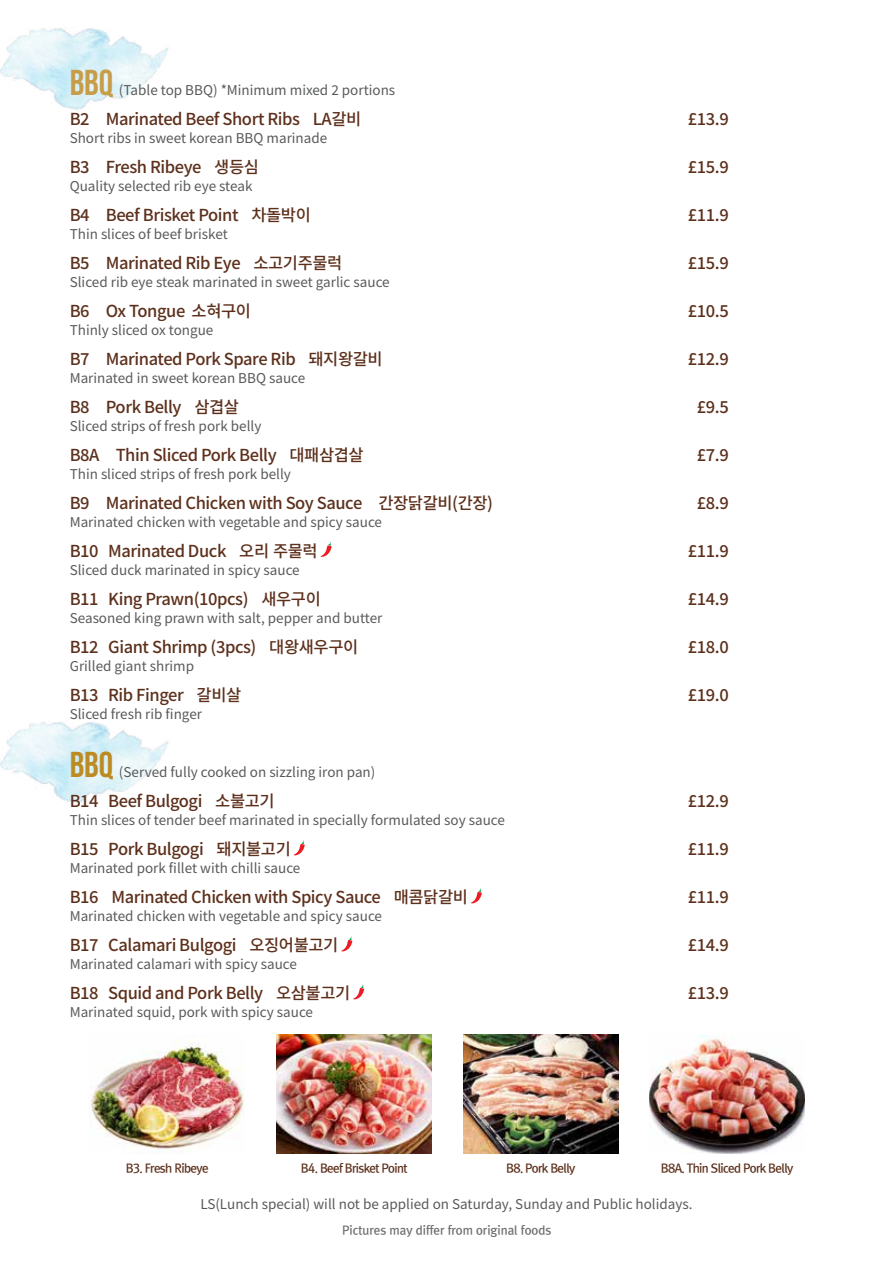
<style>
.page{position:relative;width:893px;height:1263px;background:#fff}
.page>*{position:absolute;margin:0;border:0;box-sizing:border-box;transform-origin:0 0}
.t1{font:36px "Bebas Neue";color:#c89d49}
.t2{font:36px "Bebas Neue";color:#bd8b23}
.t3{font:500 16.5px "Noto Sans CJ Kkr";letter-spacing:-.025em;color:#5d301c}
.t4{font:13.5px "Noto Sans CJ Kkr";color:#58595b}
.t5{font:12px "Rix Go B";letter-spacing:-.05em;color:#5d301c}
.t6{font:12px "Rix Go B";color:#6d6e71}
</style>
<div class="page">
<img style="left:0;top:722px;width:169px;height:81px">
<img style="left:649px;top:1035px;width:155px;height:118px">
<img style="left:463px;top:1034px;width:155px;height:119px">
<img style="left:277px;top:1034px;width:155px;height:119px">
<img style="left:91px;top:1040px;width:153px;height:112px">
<img style="left:0;top:28px;width:169px;height:82px">
<svg style="left:321px;top:542px;width:11px;height:15px"></svg>
<svg style="left:294px;top:840px;width:11px;height:15px"></svg>
<svg style="left:471px;top:888px;width:11px;height:15px"></svg>
<svg style="left:341px;top:936px;width:11px;height:15px"></svg>
<svg style="left:353px;top:984px;width:11px;height:15px"></svg>
<h1 class="t1" style="left:70px;top:62px;width:45px">BBQ</h1>
<p class="t4" style="left:119px;top:82px;width:278px">(Table top BBQ) *Minimum mixed 2 portions</p>
<p class="t3" style="left:70px;top:109px;width:293px">B2 Marinated Beef Short Ribs LA갈비</p>
<p class="t3" style="left:688px;top:109px;width:42px">£13.9</p>
<p class="t4" style="left:70px;top:130px;width:259px">Short ribs in sweet korean BBQ marinade</p>
<p class="t3" style="left:70px;top:157px;width:191px">B3 Fresh Ribeye 생등심</p>
<p class="t3" style="left:688px;top:157px;width:42px">£15.9</p>
<p class="t4" style="left:70px;top:178px;width:184px">Quality selected rib eye steak</p>
<p class="t3" style="left:70px;top:205px;width:243px">B4 Beef Brisket Point 차돌박이</p>
<p class="t3" style="left:688px;top:205px;width:42px">£11.9</p>
<p class="t4" style="left:70px;top:226px;width:160px">Thin slices of beef brisket</p>
<p class="t3" style="left:70px;top:253px;width:274px">B5 Marinated Rib Eye 소고기주물럭</p>
<p class="t3" style="left:688px;top:253px;width:42px">£15.9</p>
<p class="t4" style="left:70px;top:274px;width:321px">Sliced rib eye steak marinated in sweet garlic sauce</p>
<p class="t3" style="left:70px;top:301px;width:183px">B6 Ox Tongue 소혀구이</p>
<p class="t3" style="left:688px;top:301px;width:42px">£10.5</p>
<p class="t4" style="left:70px;top:322px;width:145px">Thinly sliced ox tongue</p>
<p class="t3" style="left:70px;top:349px;width:315px">B7 Marinated Pork Spare Rib 돼지왕갈비</p>
<p class="t3" style="left:688px;top:349px;width:42px">£12.9</p>
<p class="t4" style="left:70px;top:370px;width:237px">Marinated in sweet korean BBQ sauce</p>
<p class="t3" style="left:70px;top:397px;width:171px">B8 Pork Belly 삼겹살</p>
<p class="t3" style="left:697px;top:397px;width:33px">£9.5</p>
<p class="t4" style="left:70px;top:418px;width:193px">Sliced strips of fresh pork belly</p>
<p class="t3" style="left:70px;top:445px;width:296px">B8A Thin Sliced Pork Belly 대패삼겹살</p>
<p class="t3" style="left:697px;top:445px;width:33px">£7.9</p>
<p class="t4" style="left:70px;top:466px;width:223px">Thin sliced strips of fresh pork belly</p>
<p class="t3" style="left:70px;top:493px;width:425px">B9 Marinated Chicken with Soy Sauce 간장닭갈비(간장)</p>
<p class="t3" style="left:697px;top:493px;width:33px">£8.9</p>
<p class="t4" style="left:70px;top:514px;width:314px">Marinated chicken with vegetable and spicy sauce</p>
<p class="t3" style="left:70px;top:541px;width:249px">B10 Marinated Duck 오리 주물럭</p>
<p class="t3" style="left:688px;top:541px;width:42px">£11.9</p>
<p class="t4" style="left:70px;top:562px;width:231px">Sliced duck marinated in spicy sauce</p>
<p class="t3" style="left:70px;top:589px;width:253px">B11 King Prawn(10pcs) 새우구이</p>
<p class="t3" style="left:688px;top:589px;width:42px">£14.9</p>
<p class="t4" style="left:70px;top:610px;width:314px">Seasoned king prawn with salt, pepper and butter</p>
<p class="t3" style="left:70px;top:637px;width:290px">B12 Giant Shrimp (3pcs) 대왕새우구이</p>
<p class="t3" style="left:688px;top:637px;width:42px">£18.0</p>
<p class="t4" style="left:70px;top:658px;width:126px">Grilled giant shrimp</p>
<p class="t3" style="left:70px;top:685px;width:173px">B13 Rib Finger 갈비살</p>
<p class="t3" style="left:688px;top:685px;width:42px">£19.0</p>
<p class="t4" style="left:70px;top:706px;width:134px">Sliced fresh rib finger</p>
<h1 class="t2" style="left:70px;top:744px;width:45px">BBQ</h1>
<p class="t4" style="left:119px;top:765px;width:258px">(Served fully cooked on sizzling iron pan)</p>
<p class="t3" style="left:70px;top:792px;width:207px">B14 Beef Bulgogi 소불고기</p>
<p class="t3" style="left:688px;top:792px;width:42px">£12.9</p>
<p class="t4" style="left:70px;top:813px;width:437px">Thin slices of tender beef marinated in specially formulated soy sauce</p>
<p class="t3" style="left:70px;top:840px;width:223px">B15 Pork Bulgogi 돼지불고기</p>
<p class="t3" style="left:688px;top:840px;width:42px">£11.9</p>
<p class="t4" style="left:70px;top:861px;width:232px">Marinated pork fillet with chilli sauce</p>
<p class="t3" style="left:70px;top:888px;width:400px">B16 Marinated Chicken with Spicy Sauce 매콤닭갈비</p>
<p class="t3" style="left:688px;top:888px;width:42px">£11.9</p>
<p class="t4" style="left:70px;top:909px;width:314px">Marinated chicken with vegetable and spicy sauce</p>
<p class="t3" style="left:70px;top:936px;width:270px">B17 Calamari Bulgogi 오징어불고기</p>
<p class="t3" style="left:688px;top:936px;width:42px">£14.9</p>
<p class="t4" style="left:70px;top:957px;width:229px">Marinated calamari with spicy sauce</p>
<p class="t3" style="left:70px;top:984px;width:282px">B18 Squid and Pork Belly 오삼불고기</p>
<p class="t3" style="left:688px;top:984px;width:42px">£13.9</p>
<p class="t4" style="left:70px;top:1005px;width:245px">Marinated squid, pork with spicy sauce</p>
<p class="t5" style="left:126px;top:1161px;width:84px">B3. Fresh Ribeye</p>
<p class="t5" style="left:301px;top:1161px;width:108px">B4. Beef Brisket Point</p>
<p class="t5" style="left:506px;top:1161px;width:71px">B8. Pork Belly</p>
<p class="t5" style="left:661px;top:1161px;width:134px">B8A. Thin Sliced Pork Belly</p>
<p class="t4" style="left:200px;top:1196px;width:494px">LS(Lunch special) will not be applied on Saturday, Sunday and Public holidays.</p>
<p class="t6" style="left:342px;top:1223px;width:211px">Pictures may differ from original foods</p>
</div>
